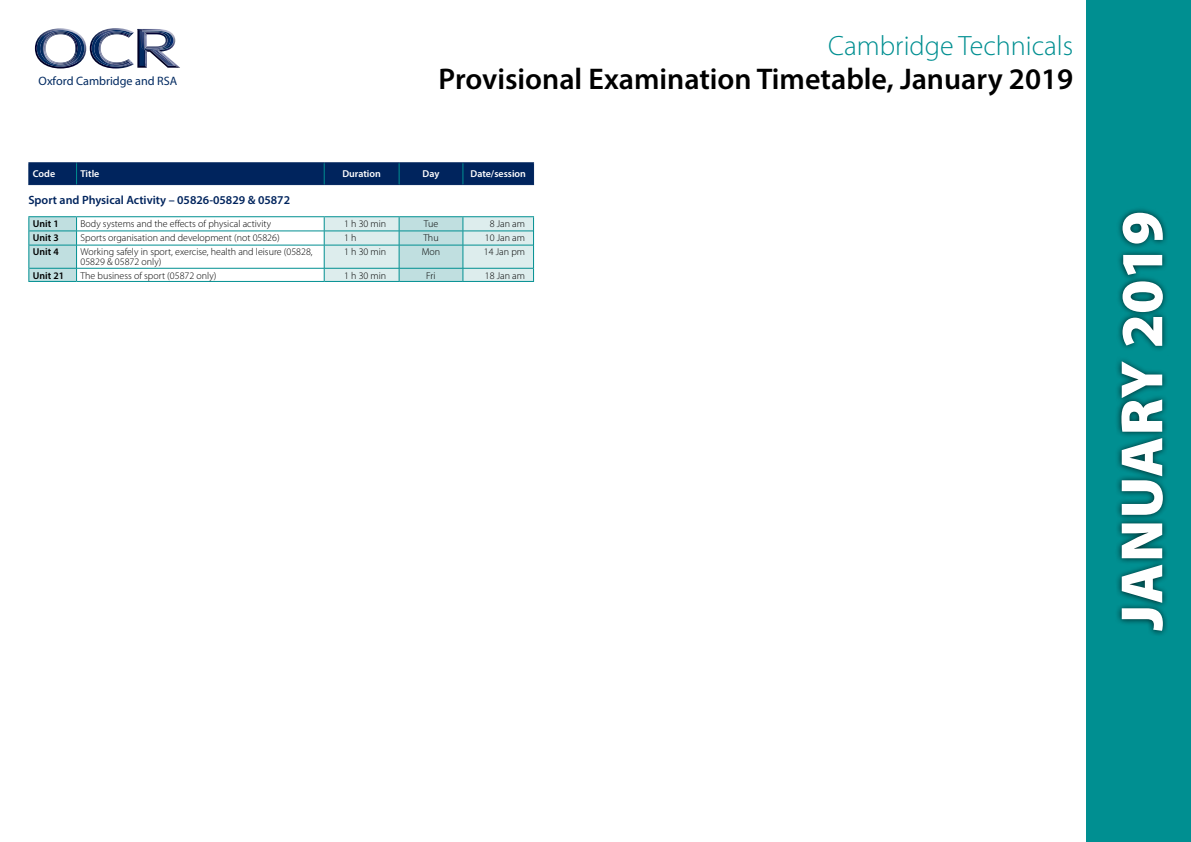
<style>
.page{position:relative;width:1191px;height:842px;background:#fff}
.page>*{position:absolute;margin:0;border:0;box-sizing:border-box;transform-origin:0 0}
.t1{font:900 60px "Myriad Pro";color:#fff}
.t2{font:600 30px "Myriad Pro";color:#000}
.t3{font:300 28px "Myriad Pro";color:#008f91}
.t4{font:12.2px "Myriad Pro";color:#022a61}
.Subject_heading__by{font:600 12px "Myriad Pro";color:#00245d}
.Date_session{font:300 10px/10px "Myriad Pro";color:#000}
.t5{font:600 10px "Myriad Pro";color:#fff}
.Duration{font:300 10px "Myriad Pro";color:#000}
.t6{font:600 10px "Myriad Pro";color:#000}
.Day{font:300 10px "Myriad Pro";color:#000}
</style>
<div class="page">
<div style="left:1086px;top:0;width:105px;height:842px;background:#008f91"></div>
<div style="left:1114px;top:206px;width:55px;height:431px;background:#000;opacity:.75"></div>
<hr style="left:28px;top:162px;width:49px;height:1px;background:#00245d">
<hr style="left:77px;top:162px;width:247px;height:1px;background:#00245d">
<hr style="left:324px;top:162px;width:75px;height:1px;background:#00245d">
<hr style="left:399px;top:162px;width:64px;height:1px;background:#00245d">
<hr style="left:463px;top:162px;width:71px;height:1px;background:#00245d">
<div style="left:28px;top:163px;width:506px;height:22px;background:#00245d"></div>
<hr style="left:28px;top:216px;width:49px;height:1px;background:#008f91">
<hr style="left:77px;top:216px;width:247px;height:1px;background:#008f91">
<hr style="left:324px;top:216px;width:75px;height:1px;background:#008f91">
<hr style="left:399px;top:216px;width:64px;height:1px;background:#008f91">
<hr style="left:463px;top:216px;width:71px;height:1px;background:#008f91">
<svg style="left:28px;top:217px;width:506px;height:64px"></svg>
<hr style="left:463px;top:245px;width:70px;height:1px;background:#008f91">
<hr style="left:463px;top:268px;width:70px;height:1px;background:#008f91">
<hr style="left:28px;top:281px;width:49px;height:1px;background:#008f91">
<hr style="left:77px;top:281px;width:247px;height:1px;background:#008f91">
<hr style="left:324px;top:281px;width:75px;height:1px;background:#008f91">
<hr style="left:399px;top:281px;width:64px;height:1px;background:#008f91">
<hr style="left:463px;top:281px;width:71px;height:1px;background:#008f91">
<img style="left:172px;top:64px;width:8px;height:4px">
<img style="left:173px;top:34px;width:2px;height:13px">
<img style="left:172px;top:33px;width:1px;height:15px">
<img style="left:172px;top:61px;width:3px;height:5px">
<svg style="left:35px;top:28px;width:137px;height:41px"></svg>
<p class="t4" style="left:39px;top:73px;width:140px">Oxford Cambridge and RSA</p>
<p class="t3" style="left:828px;top:30px;width:246px">Cambridge Technicals</p>
<p class="t2" style="left:438px;top:59px;width:636px">Provisional Examination Timetable, January 2019</p>
<p class="t5" style="left:33px;top:168px;width:24px">Code</p>
<p class="t5" style="left:81px;top:168px;width:20px">Title</p>
<p class="t5" style="left:342px;top:168px;width:40px">Duration</p>
<p class="t5" style="left:422px;top:168px;width:18px">Day</p>
<p class="t5" style="left:470px;top:168px;width:57px">Date/session</p>
<p class="Subject_heading__by" style="left:28px;top:192px;width:263px">Sport and Physical Activity – 05826-05829 &amp; 05872</p>
<p class="t6" style="left:33px;top:217px;width:27px">Unit 1</p>
<p class="Date_session" style="left:81px;top:219px;width:192px">Body systems and the effects of physical activity</p>
<p class="Duration" style="left:344px;top:218px;width:44px">1 h 30 min</p>
<p class="Day" style="left:424px;top:218px;width:16px">Tue</p>
<p class="Date_session" style="left:490px;top:219px;width:37px">8 Jan am</p>
<p class="t6" style="left:33px;top:232px;width:27px">Unit 3</p>
<p class="Date_session" style="left:81px;top:233px;width:201px">Sports organisation and development (not 05826)</p>
<p class="Duration" style="left:344px;top:232px;width:14px">1 h</p>
<p class="Day" style="left:423px;top:232px;width:17px">Thu</p>
<p class="Date_session" style="left:485px;top:233px;width:42px">10 Jan am</p>
<p class="t6" style="left:33px;top:246px;width:27px">Unit 4</p>
<p class="Date_session" style="left:81px;top:247px;width:234px">Working safely in sport, exercise, health and leisure (05828,<br>05829 &amp; 05872 only)</p>
<p class="Duration" style="left:344px;top:247px;width:44px">1 h 30 min</p>
<p class="Day" style="left:422px;top:247px;width:20px">Mon</p>
<p class="Date_session" style="left:484px;top:247px;width:43px">14 Jan pm</p>
<p class="t6" style="left:33px;top:269px;width:33px">Unit 21</p>
<p class="Date_session" style="left:81px;top:270px;width:137px">The business of sport (05872 only)</p>
<p class="Duration" style="left:344px;top:270px;width:44px">1 h 30 min</p>
<p class="Day" style="left:426px;top:270px;width:11px">Fri</p>
<p class="Date_session" style="left:485px;top:270px;width:42px">18 Jan am</p>
<h1 class="t1" style="left:1107px;top:631px;width:421px;rotate:-90deg">JANUARY 2019</h1>
</div>
